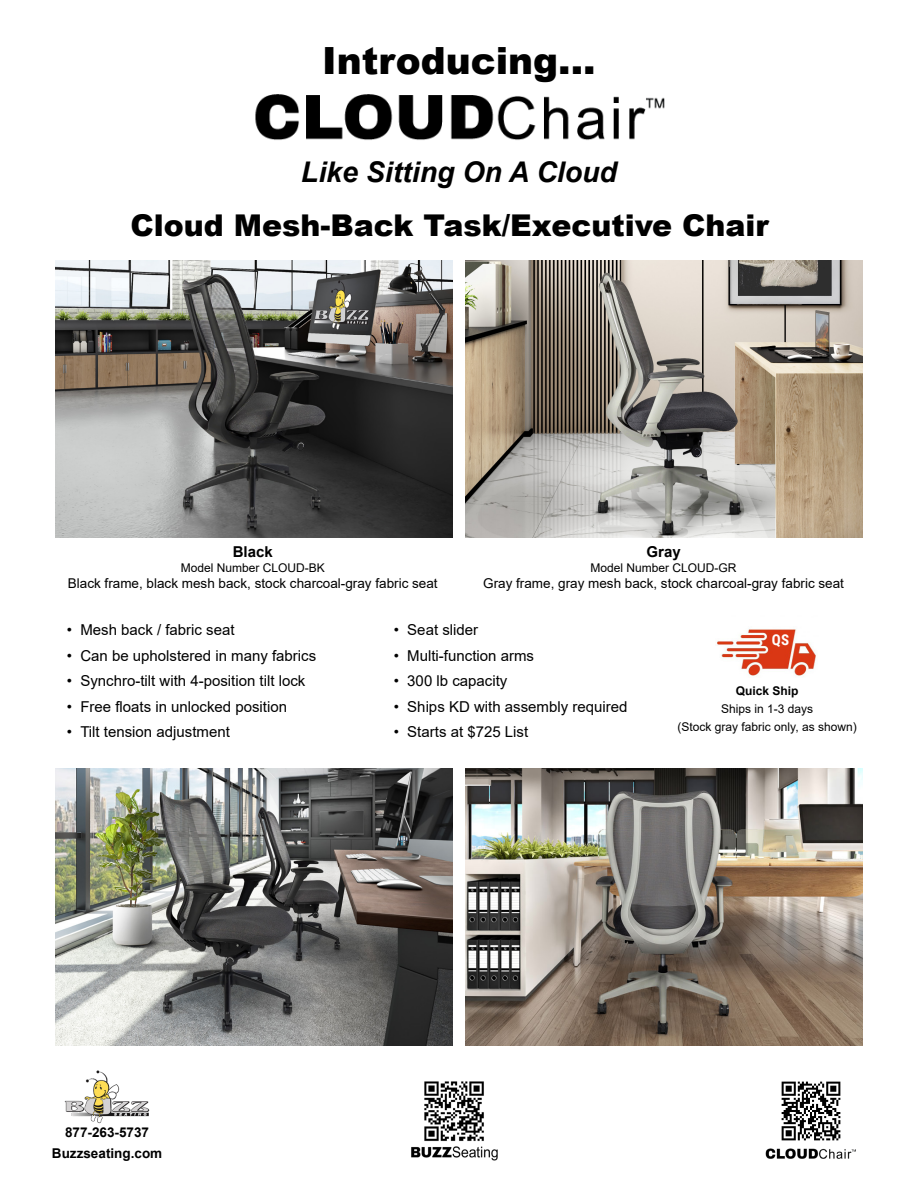
<style>
.page{position:relative;width:918px;height:1188px;background:#fff}
.page>*{position:absolute;margin:0;border:0;box-sizing:border-box;transform-origin:0 0}
.t1{font:900 37.5px "Arial";color:#000}
.t2{font:900 30px "Arial";color:#000}
.t3{font:italic 700 28.5px "Arial";color:#000}
.t4{font:15px "Arial";color:#000}
.t5{font:700 15px "Arial";color:#000}
.t6{font:700 15px "Roboto Condensed";color:#fff}
.t7{font:13.5px "Arial";color:#000}
.t8{font:700 13.5px/21px "Arial";color:#000;text-align:center}
.t9{font:12px/18px "Arial";color:#000;text-align:center}
.t10{font:700 12px "Arial";color:#000}
</style>
<div class="page">
<img style="left:64px;top:1070px;width:86px;height:53px">
<img style="left:255px;top:94px;width:410px;height:46px">
<img style="left:424px;top:1081px;width:60px;height:61px">
<img style="left:411px;top:1146px;width:87px;height:14px">
<img style="left:765px;top:1148px;width:91px;height:11px">
<img style="left:56px;top:261px;width:397px;height:277px">
<img style="left:465px;top:261px;width:397px;height:277px">
<img style="left:465px;top:768px;width:397px;height:278px">
<img style="left:56px;top:768px;width:397px;height:278px">
<img style="left:781px;top:1081px;width:60px;height:60px">
<img style="left:717px;top:629px;width:99px;height:48px">
<h1 class="t1" style="left:322px;top:34px;width:275px">Introducing...</h1>
<h3 class="t3" style="left:301px;top:152px;width:318px">Like Sitting On A Cloud</h3>
<h2 class="t2" style="left:131px;top:204px;width:640px">Cloud Mesh-Back Task/Executive Chair</h2>
<p class="t5" style="left:233px;top:542px;width:42px">Black</p>
<p class="t9" style="left:181px;top:559px;width:146px">Model Number CLOUD-BK</p>
<p class="t7" style="left:68px;top:574px;width:371px">Black frame, black mesh back, stock charcoal-gray fabric seat</p>
<p class="t5" style="left:647px;top:542px;width:36px">Gray</p>
<p class="t9" style="left:591px;top:559px;width:148px">Model Number CLOUD-GR</p>
<p class="t7" style="left:483px;top:574px;width:362px">Gray frame, gray mesh back, stock charcoal-gray fabric seat</p>
<p class="t4" style="left:67px;top:620px;width:169px">• Mesh back / fabric seat</p>
<p class="t4" style="left:67px;top:645px;width:251px">• Can be upholstered in many fabrics</p>
<p class="t4" style="left:67px;top:671px;width:240px">• Synchro-tilt with 4-position tilt lock</p>
<p class="t4" style="left:67px;top:696px;width:222px">• Free floats in unlocked position</p>
<p class="t4" style="left:67px;top:722px;width:165px">• Tilt tension adjustment</p>
<p class="t4" style="left:394px;top:620px;width:86px">• Seat slider</p>
<p class="t4" style="left:394px;top:645px;width:142px">• Multi-function arms</p>
<p class="t4" style="left:394px;top:671px;width:115px">• 300 lb capacity</p>
<p class="t4" style="left:394px;top:696px;width:235px">• Ships KD with assembly required</p>
<p class="t4" style="left:394px;top:722px;width:136px">• Starts at $725 List</p>
<p class="t6" style="left:772px;top:629px;width:19px">QS</p>
<p class="t10" style="left:736px;top:682px;width:64px">Quick Ship</p>
<p class="t9" style="left:678px;top:700px;width:181px">Ships in 1-3 days<br>(Stock gray fabric only, as shown)</p>
<p class="t8" style="left:52px;top:1122px;width:112px">877-263-5737<br>Buzzseating.com</p>
</div>
